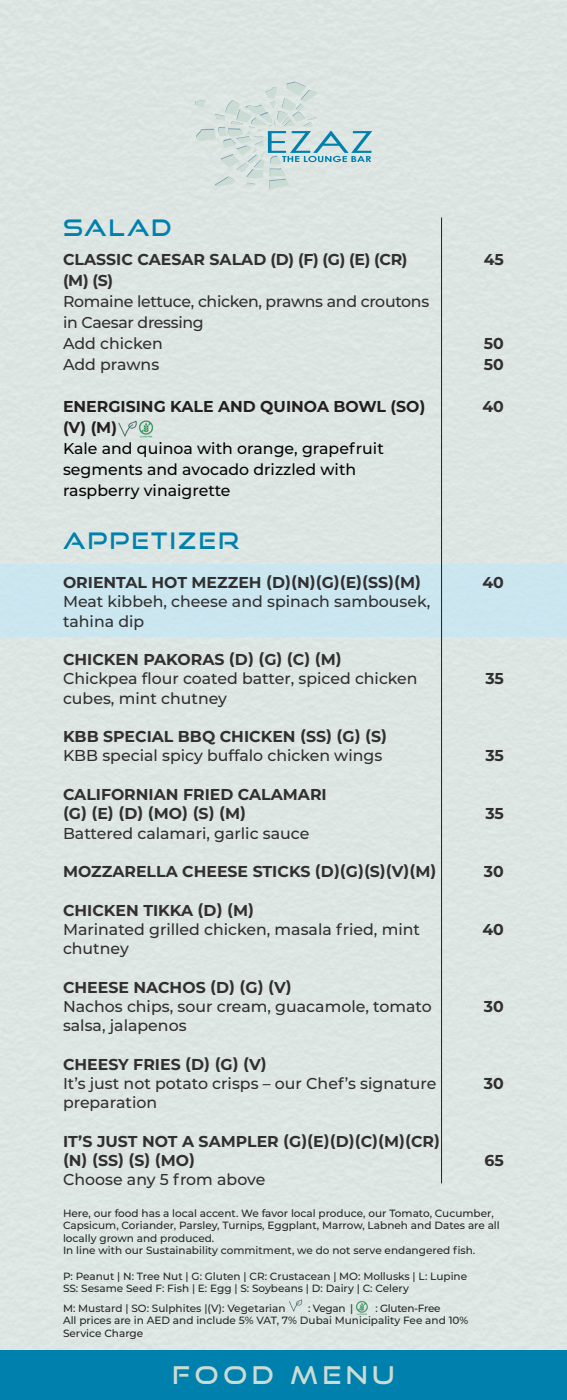
<style>
.page{position:relative;width:567px;height:1400px;background:#fff}
.page>*{position:absolute;margin:0;border:0;box-sizing:border-box;transform-origin:0 0}
.t1{font:24.5px "Good Times Rg";letter-spacing:.2em;color:#cbdcd4}
.t2{font:22.75px "Good Times Rg";letter-spacing:.1em;color:#0080ad}
.t3{font:500 15.75px/19.2px "Montserrat";color:#312f30}
.t4{font:700 15.75px/21px "Montserrat";color:#312f30}
.t5{font:500 15.75px "Montserrat";color:#040503}
.t6{font:500 15.75px/21px "Montserrat";letter-spacing:-.02em;color:#312f30}
.t7{font:700 15.75px/21px "Montserrat";color:#231f20}
.t8{font:500 10.5px/12.6px "Montserrat";color:#262727}
.t9{font:500 10.5px "Montserrat";letter-spacing:-.03em;color:#262727}
</style>
<div class="page">
<div style="left:0;top:564px;width:567px;height:72px;background:#cbe6ef"></div>
<svg style="left:195px;top:82px;width:177px;height:108px;background:#cededc"></svg>
<div style="left:0;top:1350px;width:567px;height:49px;background:#0080ad"></div>
<hr style="left:441px;top:217px;width:1px;height:966px;background:#231f20">
<img style="left:118px;top:421px;width:19px;height:15px">
<img style="left:137px;top:420px;width:18px;height:18px">
<img style="left:288px;top:1299px;width:15px;height:12px">
<img style="left:355px;top:1299px;width:14px;height:16px">
<p class="t2" style="left:63px;top:213px;width:110px">SALAD</p>
<p class="t4" style="left:63px;top:248px;width:346px">CLASSIC CAESAR SALAD (D) (F) (G) (E) (CR) (M) (S)</p>
<p class="t6" style="left:63px;top:290px;width:368px">Romaine lettuce, chicken, prawns and croutons in Caesar dressing</p>
<p class="t3" style="left:63px;top:333px;width:101px">Add chicken</p>
<p class="t3" style="left:63px;top:354px;width:98px">Add prawns</p>
<p class="t7" style="left:63px;top:395px;width:364px">ENERGISING KALE AND QUINOA BOWL (SO) (V) (M)</p>
<p class="t5" style="left:63px;top:437px;width:322px">Kale and quinoa with orange, grapefruit</p>
<p class="t5" style="left:63px;top:458px;width:295px">segments and avocado drizzled with</p>
<p class="t5" style="left:63px;top:479px;width:169px">raspberry vinaigrette</p>
<p class="t2" style="left:63px;top:526px;width:178px">APPETIZER</p>
<p class="t4" style="left:63px;top:571px;width:360px">ORIENTAL HOT MEZZEH (D)(N)(G)(E)(SS)(M)</p>
<p class="t3" style="left:63px;top:591px;width:369px">Meat kibbeh, cheese and spinach sambousek, tahina dip</p>
<p class="t4" style="left:63px;top:648px;width:280px">CHICKEN PAKORAS (D) (G) (C) (M)</p>
<p class="t3" style="left:63px;top:668px;width:356px">Chickpea flour coated batter, spiced chicken cubes, mint chutney</p>
<p class="t4" style="left:63px;top:725px;width:326px">KBB SPECIAL BBQ CHICKEN (SS) (G) (S)</p>
<p class="t3" style="left:63px;top:745px;width:321px">KBB special spicy buffalo chicken wings</p>
<p class="t4" style="left:63px;top:783px;width:265px">CALIFORNIAN FRIED CALAMARI</p>
<p class="t4" style="left:63px;top:802px;width:185px">(G) (E) (D) (MO) (S) (M)</p>
<p class="t3" style="left:63px;top:822px;width:248px">Battered calamari, garlic sauce</p>
<p class="t4" style="left:63px;top:860px;width:375px">MOZZARELLA CHEESE STICKS (D)(G)(S)(V)(M)</p>
<p class="t4" style="left:63px;top:898px;width:193px">CHICKEN TIKKA (D) (M)</p>
<p class="t3" style="left:63px;top:919px;width:359px">Marinated grilled chicken, masala fried, mint chutney</p>
<p class="t4" style="left:63px;top:975px;width:230px">CHEESE NACHOS (D) (G) (V)</p>
<p class="t3" style="left:63px;top:996px;width:370px">Nachos chips, sour cream, guacamole, tomato salsa, jalapenos</p>
<p class="t4" style="left:63px;top:1052px;width:205px">CHEESY FRIES (D) (G) (V)</p>
<p class="t3" style="left:63px;top:1073px;width:375px">It’s just not potato crisps – our Chef’s signature preparation</p>
<p class="t4" style="left:63px;top:1130px;width:379px;line-height:19.2px">IT’S JUST NOT A SAMPLER (G)(E)(D)(C)(M)(CR) (N) (SS) (S) (MO)</p>
<p class="t3" style="left:63px;top:1169px;width:204px">Choose any 5 from above</p>
<p class="t4" style="left:484px;top:248px;width:22px">45</p>
<p class="t4" style="left:484px;top:332px;width:22px">50</p>
<p class="t4" style="left:484px;top:353px;width:22px">50</p>
<p class="t4" style="left:482px;top:395px;width:23px">40</p>
<p class="t4" style="left:482px;top:571px;width:23px">40</p>
<p class="t4" style="left:485px;top:667px;width:20px">35</p>
<p class="t4" style="left:485px;top:744px;width:20px">35</p>
<p class="t4" style="left:485px;top:802px;width:20px">35</p>
<p class="t4" style="left:484px;top:860px;width:22px">30</p>
<p class="t4" style="left:482px;top:918px;width:23px">40</p>
<p class="t4" style="left:484px;top:995px;width:22px">30</p>
<p class="t4" style="left:484px;top:1072px;width:22px">30</p>
<p class="t4" style="left:485px;top:1149px;width:21px">65</p>
<p class="t8" style="left:63px;top:1206px;width:438px">Here, our food has a local accent. We favor local produce, our Tomato, Cucumber,<br>Capsicum, Coriander, Parsley, Turnips, Eggplant, Marrow, Labneh and Dates are all locally grown and produced.</p>
<p class="t8" style="left:63px;top:1243px;width:414px">In line with our Sustainability commitment, we do not serve endangered fish.</p>
<p class="t8" style="left:63px;top:1269px;width:406px">P: Peanut | N: Tree Nut | G: Gluten | CR: Crustacean | MO: Mollusks | L: Lupine</p>
<p class="t8" style="left:63px;top:1281px;width:347px">SS: Sesame Seed F: Fish | E: Egg | S: Soybeans | D: Dairy | C: Celery</p>
<p class="t8" style="left:63px;top:1301px;width:224px">M: Mustard | SO: Sulphites |(V): Vegetarian</p>
<p class="t8" style="left:308px;top:1301px;width:47px">: Vegan |</p>
<p class="t9" style="left:376px;top:1300px;width:66px">: Gluten-Free</p>
<p class="t8" style="left:63px;top:1313px;width:407px">All prices are in AED and include 5% VAT, 7% Dubai Municipality Fee and 10%<br>Service Charge</p>
<p class="t1" style="left:173px;top:1359px;width:223px">FOOD MENU</p>
</div>
